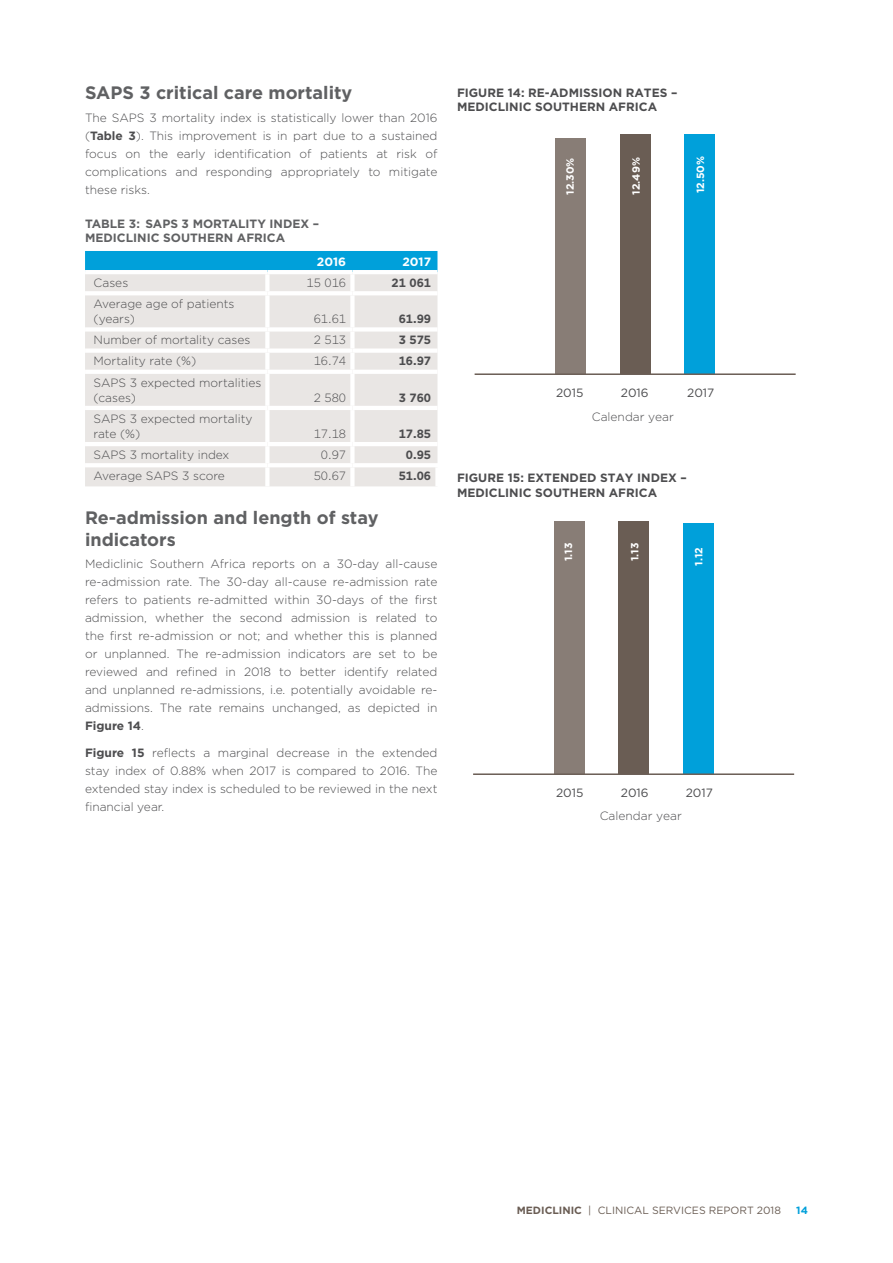
<style>
.page{position:relative;width:893px;height:1263px;background:#fff}
.page>*{position:absolute;margin:0;border:0;box-sizing:border-box;transform-origin:0 0}
.t1{font:700 18px/21.6px "Gotham";color:#606163}
.t2{font:300 12px/18px "Gotham";color:#4d4d4f;text-align:justify}
.t3{font:700 12px/14.4px "Gotham";color:#4d4d4f}
.t4{font:700 12px/14.4px "Gotham";color:#606163}
.t5{font:12px "Gotham";color:#4d4d4f}
.t6{font:700 12px "Gotham";color:#fff}
.t7{font:10.5px "Gotham";color:#6a5d54}
.t8{font:700 10.5px "Gotham";color:#fff}
.t9{font:700 10.5px "Gotham";color:#00a0da}
.s1{font-weight:700}
</style>
<div class="page">
<div style="left:85px;top:251px;width:352px;height:19px;background:#00a0da"></div>
<div style="left:85px;top:274px;width:352px;height:212px;background:#e9e6e4"></div>
<div style="left:350px;top:274px;width:5px;height:17px;background:#fff"></div>
<hr style="left:267px;top:291px;width:85px;height:4px;background:#fff">
<div style="left:267px;top:327px;width:85px;height:5px;background:#fff"></div>
<div style="left:267px;top:348px;width:85px;height:5px;background:#fff"></div>
<hr style="left:267px;top:370px;width:85px;height:4px;background:#fff">
<hr style="left:267px;top:406px;width:85px;height:4px;background:#fff">
<hr style="left:267px;top:442px;width:85px;height:4px;background:#fff">
<hr style="left:267px;top:463px;width:85px;height:4px;background:#fff">
<div style="left:265px;top:274px;width:5px;height:17px;background:#fff"></div>
<hr style="left:85px;top:291px;width:182px;height:4px;background:#fff">
<div style="left:265px;top:295px;width:5px;height:32px;background:#fff"></div>
<div style="left:85px;top:327px;width:182px;height:5px;background:#fff"></div>
<div style="left:265px;top:332px;width:5px;height:16px;background:#fff"></div>
<div style="left:85px;top:348px;width:182px;height:5px;background:#fff"></div>
<div style="left:265px;top:353px;width:5px;height:17px;background:#fff"></div>
<hr style="left:85px;top:370px;width:182px;height:4px;background:#fff">
<div style="left:265px;top:374px;width:5px;height:32px;background:#fff"></div>
<hr style="left:85px;top:406px;width:182px;height:4px;background:#fff">
<div style="left:265px;top:410px;width:5px;height:32px;background:#fff"></div>
<hr style="left:85px;top:442px;width:182px;height:4px;background:#fff">
<div style="left:265px;top:446px;width:5px;height:17px;background:#fff"></div>
<hr style="left:85px;top:463px;width:182px;height:4px;background:#fff">
<div style="left:265px;top:467px;width:5px;height:19px;background:#fff"></div>
<div style="left:350px;top:295px;width:5px;height:32px;background:#fff"></div>
<hr style="left:352px;top:291px;width:85px;height:4px;background:#fff">
<div style="left:350px;top:332px;width:5px;height:16px;background:#fff"></div>
<div style="left:352px;top:327px;width:85px;height:5px;background:#fff"></div>
<div style="left:350px;top:353px;width:5px;height:17px;background:#fff"></div>
<div style="left:352px;top:348px;width:85px;height:5px;background:#fff"></div>
<div style="left:350px;top:374px;width:5px;height:32px;background:#fff"></div>
<hr style="left:352px;top:370px;width:85px;height:4px;background:#fff">
<div style="left:350px;top:410px;width:5px;height:32px;background:#fff"></div>
<hr style="left:352px;top:406px;width:85px;height:4px;background:#fff">
<div style="left:350px;top:446px;width:5px;height:17px;background:#fff"></div>
<hr style="left:352px;top:442px;width:85px;height:4px;background:#fff">
<div style="left:350px;top:467px;width:5px;height:19px;background:#fff"></div>
<hr style="left:352px;top:463px;width:88px;height:4px;background:#fff">
<div style="left:435px;top:467px;width:5px;height:19px;background:#fff"></div>
<div style="left:555px;top:138px;width:31px;height:236px;background:#887d76"></div>
<div style="left:620px;top:135px;width:30px;height:239px;background:#6a5d54"></div>
<div style="left:684px;top:135px;width:31px;height:239px;background:#00a0da"></div>
<hr style="left:475px;top:373px;width:321px;height:2px;background:#6a5d54">
<div style="left:554px;top:521px;width:30px;height:253px;background:#887d76"></div>
<div style="left:618px;top:521px;width:31px;height:253px;background:#6a5d54"></div>
<div style="left:683px;top:524px;width:30px;height:250px;background:#00a0da"></div>
<hr style="left:473px;top:773px;width:321px;height:2px;background:#6a5d54">
<h1 class="t1" style="left:85px;top:82px;width:269px">SAPS 3 critical care mortality</h1>
<p class="t2" style="left:85px;top:108px;width:354px">The SAPS 3 mortality index is statistically lower than 2016 (<span class="s1">Table 3</span>). This improvement is in part due to a sustained focus on the early identification of patients at risk of complications and responding appropriately to mitigate these risks.</p>
<p class="t4" style="left:85px;top:217px;width:236px">TABLE 3: SAPS 3 MORTALITY INDEX –<br>MEDICLINIC SOUTHERN AFRICA</p>
<p class="t6" style="left:317px;top:254px;width:31px">2016</p>
<p class="t6" style="left:402px;top:254px;width:30px">2017</p>
<p class="t2" style="left:94px;top:273px;width:36px">Cases</p>
<p class="t2" style="left:306px;top:273px;width:41px">15 016</p>
<p class="t3" style="left:391px;top:275px;width:41px">21 061</p>
<p class="t2" style="left:94px;top:296px;width:143px;line-height:15px">Average age of patients (years)</p>
<p class="t2" style="left:314px;top:309px;width:34px">61.61</p>
<p class="t3" style="left:399px;top:312px;width:34px">61.99</p>
<p class="t2" style="left:94px;top:331px;width:158px">Number of mortality cases</p>
<p class="t2" style="left:314px;top:331px;width:34px">2 513</p>
<p class="t3" style="left:399px;top:333px;width:34px">3 575</p>
<p class="t2" style="left:94px;top:352px;width:104px">Mortality rate (%)</p>
<p class="t2" style="left:314px;top:352px;width:34px">16.74</p>
<p class="t3" style="left:399px;top:354px;width:34px">16.97</p>
<p class="t2" style="left:94px;top:374px;width:169px;line-height:15px">SAPS 3 expected mortalities (cases)</p>
<p class="t2" style="left:314px;top:388px;width:34px">2 580</p>
<p class="t3" style="left:399px;top:390px;width:34px">3 760</p>
<p class="t2" style="left:94px;top:411px;width:160px;line-height:15px">SAPS 3 expected mortality rate (%)</p>
<p class="t2" style="left:314px;top:424px;width:34px">17.18</p>
<p class="t3" style="left:399px;top:426px;width:34px">17.85</p>
<p class="t2" style="left:94px;top:445px;width:137px">SAPS 3 mortality index</p>
<p class="t2" style="left:321px;top:445px;width:27px">0.97</p>
<p class="t3" style="left:406px;top:447px;width:27px">0.95</p>
<p class="t2" style="left:94px;top:466px;width:133px">Average SAPS 3 score</p>
<p class="t2" style="left:314px;top:466px;width:34px">50.67</p>
<p class="t3" style="left:399px;top:468px;width:34px">51.06</p>
<h1 class="t1" style="left:85px;top:507px;width:295px">Re-admission and length of stay indicators</h1>
<p class="t2" style="left:85px;top:554px;width:354px">Mediclinic Southern Africa reports on a 30-day all-cause re-admission rate. The 30-day all-cause re-admission rate refers to patients re-admitted within 30-days of the first admission, whether the second admission is related to the first re-admission or not; and whether this is planned or unplanned. The re-admission indicators are set to be reviewed and refined in 2018 to better identify related and unplanned re-admissions, i.e. potentially avoidable re&shy;admissions. The rate remains unchanged, as depicted in <span class="s1">Figure 14</span>.</p>
<p class="t2" style="left:85px;top:743px;width:354px"><span class="s1">Figure 15</span> reflects a marginal decrease in the extended stay index of 0.88% when 2017 is compared to 2016. The extended stay index is scheduled to be reviewed in the next financial year.</p>
<p class="t3" style="left:457px;top:85px;width:222px">FIGURE 14: RE-ADMISSION RATES –<br>MEDICLINIC SOUTHERN AFRICA</p>
<p class="t8" style="left:563px;top:195px;width:39px;rotate:-90deg">12.30%</p>
<p class="t8" style="left:629px;top:195px;width:39px;rotate:-90deg">12.49%</p>
<p class="t8" style="left:693px;top:193px;width:39px;rotate:-90deg">12.50%</p>
<p class="t5" style="left:556px;top:385px;width:29px">2015</p>
<p class="t5" style="left:621px;top:385px;width:29px">2016</p>
<p class="t5" style="left:687px;top:385px;width:29px">2017</p>
<p class="t2" style="left:592px;top:407px;width:84px">Calendar year</p>
<p class="t3" style="left:457px;top:471px;width:231px">FIGURE 15: EXTENDED STAY INDEX –<br>MEDICLINIC SOUTHERN AFRICA</p>
<p class="t8" style="left:562px;top:561px;width:20px;rotate:-90deg">1.13</p>
<p class="t8" style="left:628px;top:561px;width:20px;rotate:-90deg">1.13</p>
<p class="t8" style="left:692px;top:565px;width:20px;rotate:-90deg">1.12</p>
<p class="t5" style="left:556px;top:785px;width:29px">2015</p>
<p class="t5" style="left:621px;top:785px;width:29px">2016</p>
<p class="t5" style="left:686px;top:785px;width:29px">2017</p>
<p class="t2" style="left:600px;top:807px;width:84px">Calendar year</p>
<p class="t7" style="left:517px;top:1203px;width:266px"><span class="s1">MEDICLINIC</span> | CLINICAL SERVICES REPORT 2018</p>
<p class="t9" style="left:796px;top:1203px;width:13px">14</p>
</div>
